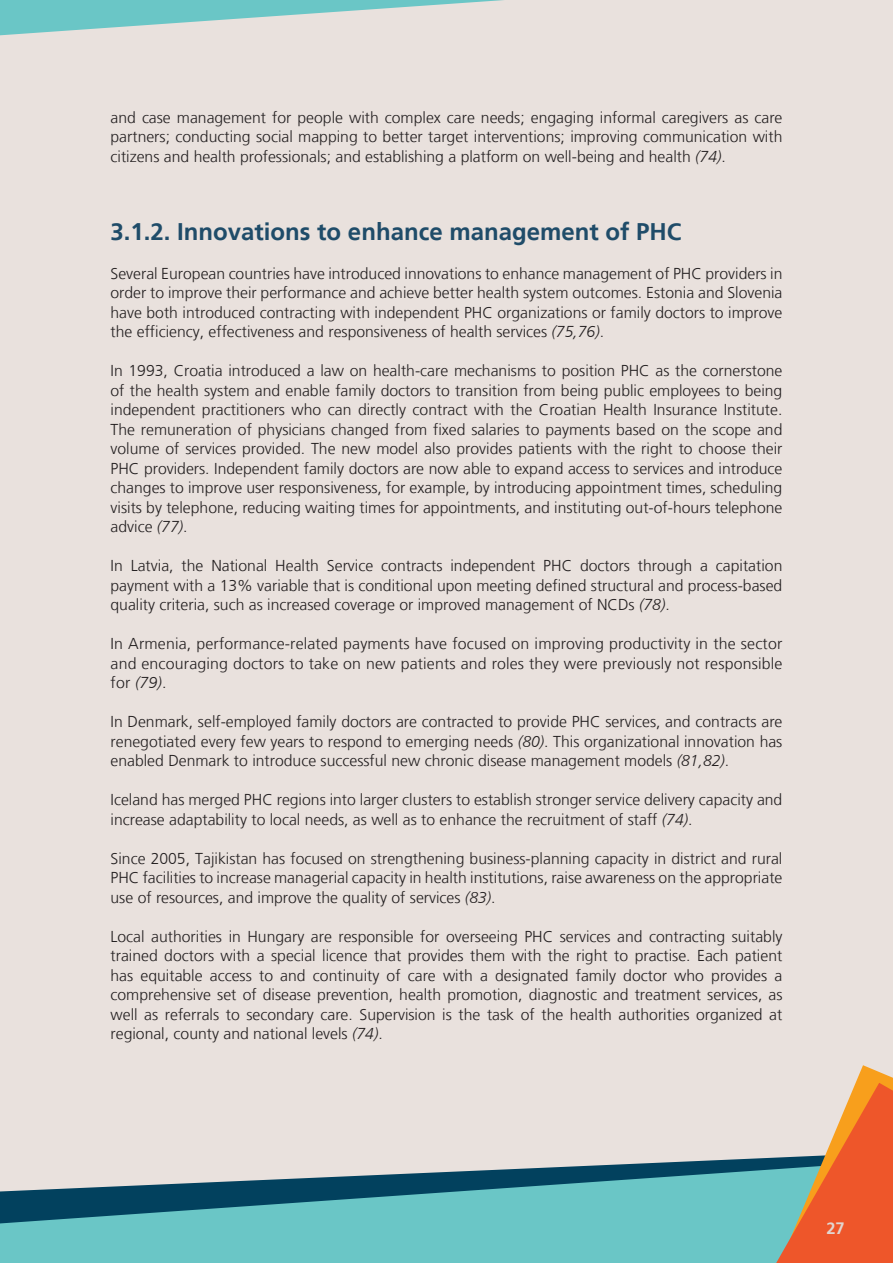
<style>
.page{position:relative;width:893px;height:1263px;background:#e9e1dd}
.page>*{position:absolute;margin:0;border:0;box-sizing:border-box;transform-origin:0 0}
.Underoverskrift{font:700 24px "Frutiger LT";color:#1f4c69}
.t1{font:700 16.5px "Frutiger LT";color:#e1d6d0}
.Brødtekst{font:300 15.75px/19.5px "Frutiger LT";color:#231f20;text-align:justify}
.s1{font-style:italic}
</style>
<div class="page">
<svg style="left:0;top:0;width:504px;height:36px"></svg>
<svg style="left:0;top:1163px;width:636px;height:100px;background:#64aab0"></svg>
<svg style="left:855px;top:1065px;width:38px;height:18px"></svg>
<svg style="left:636px;top:1083px;width:257px;height:180px"></svg>
<p class="Brødtekst" style="left:111px;top:108px;width:673px">and case management for people with complex care needs; engaging informal caregivers as care partners; conducting social mapping to better target interventions; improving communication with citizens and health professionals; and establishing a platform on well-being and health <span class="s1">(74)</span>.</p>
<p class="Underoverskrift" style="left:111px;top:217px;width:572px">3.1.2. Innovations to enhance management of PHC</p>
<p class="Brødtekst" style="left:111px;top:264px;width:673px">Several European countries have introduced innovations to enhance management of PHC providers in order to improve their performance and achieve better health system outcomes. Estonia and Slovenia have both introduced contracting with independent PHC organizations or family doctors to improve the efficiency, effectiveness and responsiveness of health services <span class="s1">(75,76)</span>.</p>
<p class="Brødtekst" style="left:111px;top:361px;width:673px">In 1993, Croatia introduced a law on health-care mechanisms to position PHC as the cornerstone of the health system and enable family doctors to transition from being public employees to being independent practitioners who can directly contract with the Croatian Health Insurance Institute.<br>The remuneration of physicians changed from fixed salaries to payments based on the scope and volume of services provided. The new model also provides patients with the right to choose their PHC providers. Independent family doctors are now able to expand access to services and introduce changes to improve user responsiveness, for example, by introducing appointment times, scheduling visits by telephone, reducing waiting times for appointments, and instituting out-of-hours telephone advice <span class="s1">(77)</span>.</p>
<p class="Brødtekst" style="left:111px;top:556px;width:673px">In Latvia, the National Health Service contracts independent PHC doctors through a capitation payment with a 13% variable that is conditional upon meeting defined structural and process-based quality criteria, such as increased coverage or improved management of NCDs <span class="s1">(78)</span>.</p>
<p class="Brødtekst" style="left:111px;top:634px;width:673px">In Armenia, performance-related payments have focused on improving productivity in the sector and encouraging doctors to take on new patients and roles they were previously not responsible for <span class="s1">(79)</span>.</p>
<p class="Brødtekst" style="left:111px;top:712px;width:673px">In Denmark, self-employed family doctors are contracted to provide PHC services, and contracts are renegotiated every few years to respond to emerging needs <span class="s1">(80)</span>. This organizational innovation has enabled Denmark to introduce successful new chronic disease management models <span class="s1">(81,82)</span>.</p>
<p class="Brødtekst" style="left:111px;top:790px;width:673px">Iceland has merged PHC regions into larger clusters to establish stronger service delivery capacity and increase adaptability to local needs, as well as to enhance the recruitment of staff <span class="s1">(74)</span>.</p>
<p class="Brødtekst" style="left:111px;top:849px;width:673px">Since 2005, Tajikistan has focused on strengthening business-planning capacity in district and rural PHC facilities to increase managerial capacity in health institutions, raise awareness on the appropriate use of resources, and improve the quality of services <span class="s1">(83)</span>.</p>
<p class="Brødtekst" style="left:111px;top:927px;width:673px">Local authorities in Hungary are responsible for overseeing PHC services and contracting suitably trained doctors with a special licence that provides them with the right to practise. Each patient has equitable access to and continuity of care with a designated family doctor who provides a comprehensive set of disease prevention, health promotion, diagnostic and treatment services, as well as referrals to secondary care. Supervision is the task of the health authorities organized at regional, county and national levels <span class="s1">(74)</span>.</p>
<p class="t1" style="left:826px;top:1219px;width:20px">27</p>
</div>
